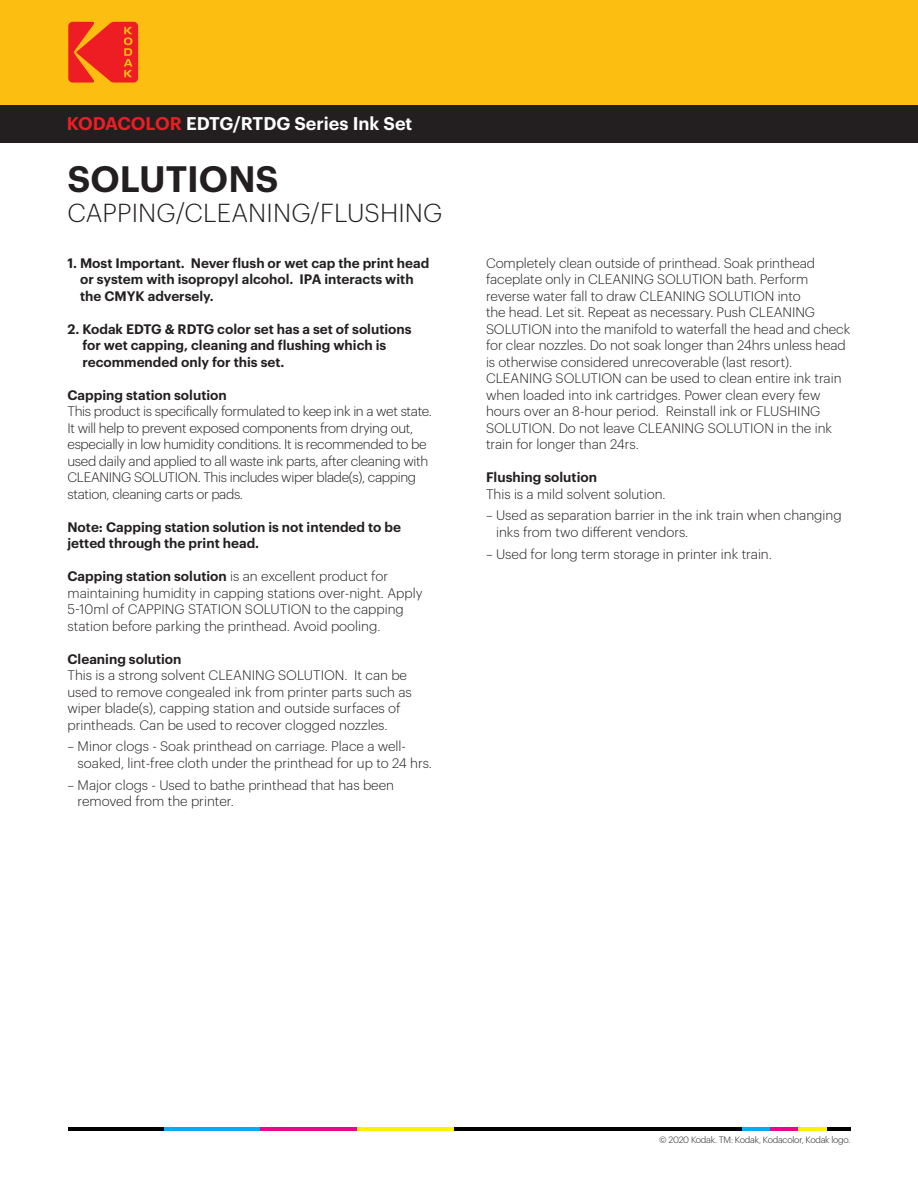
<style>
.page{position:relative;width:918px;height:1188px;background:#fff}
.page>*{position:absolute;margin:0;border:0;box-sizing:border-box;transform-origin:0 0}
.t1{font:600 36px "Graphik";color:#231f20}
.t2{font:300 25.5px "Graphik";letter-spacing:.005em;color:#231f20}
.t3{font:600 18px "Graphik";color:#fff}
.t4{font:300 13.5px/16.5px "Graphik";color:#231f20}
.t5{font:600 13.5px/16.5px "Graphik";color:#231f20}
.t6{font:300 13.5px/16.5px "Graphik";letter-spacing:-.025em;color:#231f20}
.t7{font:300 9px "Graphik";letter-spacing:-.025em;color:#231f20}
.s1{color:#ee1d23}
.s2{font-weight:600}
</style>
<div class="page">
<div style="left:1px;top:104px;width:917px;height:39px;background:#231f20"></div>
<div style="left:0;top:0;width:917px;height:104px;background:#fdbe12"></div>
<svg style="left:68px;top:22px;width:70px;height:61px;background:#f03b1f"></svg>
<hr style="left:68px;top:1128px;width:782px;height:3px;background:#000001">
<hr style="left:164px;top:1128px;width:97px;height:3px;background:#00aeef">
<hr style="left:260px;top:1128px;width:97px;height:3px;background:#ed028c">
<hr style="left:357px;top:1128px;width:97px;height:3px;background:#fff101">
<hr style="left:742px;top:1128px;width:29px;height:3px;background:#00aeef">
<hr style="left:770px;top:1128px;width:29px;height:3px;background:#ed028c">
<hr style="left:799px;top:1128px;width:28px;height:3px;background:#fff101">
<p class="t3" style="left:67px;top:110px;width:347px"><span class="s1">KODACOLOR</span> EDTG/RTDG Series Ink Set</p>
<p class="t1" style="left:68px;top:151px;width:213px">SOLUTIONS</p>
<p class="t2" style="left:68px;top:194px;width:376px">CAPPING/CLEANING/FLUSHING</p>
<p class="t5" style="left:80px;top:253px;width:351px;text-indent:-13px">1. Most Important. Never flush or wet cap the print head or system with isopropyl alcohol. IPA interacts with the CMYK adversely.</p>
<p class="t5" style="left:82px;top:319px;width:331px;text-indent:-15px">2. Kodak EDTG &amp; RDTG color set has a set of solutions for wet capping, cleaning and flushing which is recommended only for this set.</p>
<p class="t5" style="left:68px;top:385px;width:161px">Capping station solution</p>
<p class="t6" style="left:68px;top:402px;width:366px">This product is specifically formulated to keep ink in a wet state.<br>It will help to prevent exposed components from drying out, especially in low humidity conditions. It is recommended to be used daily and applied to all waste ink parts, after cleaning with CLEANING SOLUTION. This includes wiper blade(s), capping station, cleaning carts or pads.</p>
<p class="t5" style="left:68px;top:517px;width:335px">Note: Capping station solution is not intended to be jetted through the print head.</p>
<p class="t4" style="left:68px;top:567px;width:357px"><span class="s2">Capping station solution</span> is an excellent product for maintaining humidity in capping stations over-night. Apply 5-10ml of CAPPING STATION SOLUTION to the capping station before parking the printhead. Avoid pooling.</p>
<p class="t5" style="left:68px;top:649px;width:116px">Cleaning solution</p>
<p class="t4" style="left:68px;top:666px;width:346px">This is a strong solvent CLEANING SOLUTION. It can be used to remove congealed ink from printer parts such as wiper blade(s), capping station and outside surfaces of printheads. Can be used to recover clogged nozzles.</p>
<p class="t4" style="left:78px;top:737px;width:356px;text-indent:-10px">– Minor clogs - Soak printhead on carriage. Place a well&shy;soaked, lint-free cloth under the printhead for up to 24 hrs.</p>
<p class="t4" style="left:78px;top:776px;width:318px;text-indent:-10px">– Major clogs - Used to bathe printhead that has been removed from the printer.</p>
<p class="t4" style="left:486px;top:253px;width:366px">Completely clean outside of printhead. Soak printhead faceplate only in CLEANING SOLUTION bath. Perform reverse water fall to draw CLEANING SOLUTION into<br>the head. Let sit. Repeat as necessary. Push CLEANING SOLUTION into the manifold to waterfall the head and check for clear nozzles. Do not soak longer than 24hrs unless head is otherwise considered unrecoverable (last resort).</p>
<p class="t4" style="left:486px;top:369px;width:357px">CLEANING SOLUTION can be used to clean entire ink train when loaded into ink cartridges. Power clean every few hours over an 8-hour period. Reinstall ink or FLUSHING SOLUTION. Do not leave CLEANING SOLUTION in the ink train for longer than 24rs.</p>
<p class="t5" style="left:486px;top:468px;width:113px">Flushing solution</p>
<p class="t4" style="left:486px;top:484px;width:181px">This is a mild solvent solution.</p>
<p class="t4" style="left:496px;top:506px;width:347px;text-indent:-10px">– Used as separation barrier in the ink train when changing inks from two different vendors.</p>
<p class="t4" style="left:486px;top:545px;width:287px">– Used for long term storage in printer ink train.</p>
<p class="t7" style="left:659px;top:1134px;width:193px">© 2020 Kodak. TM: Kodak, Kodacolor, Kodak logo.</p>
</div>
